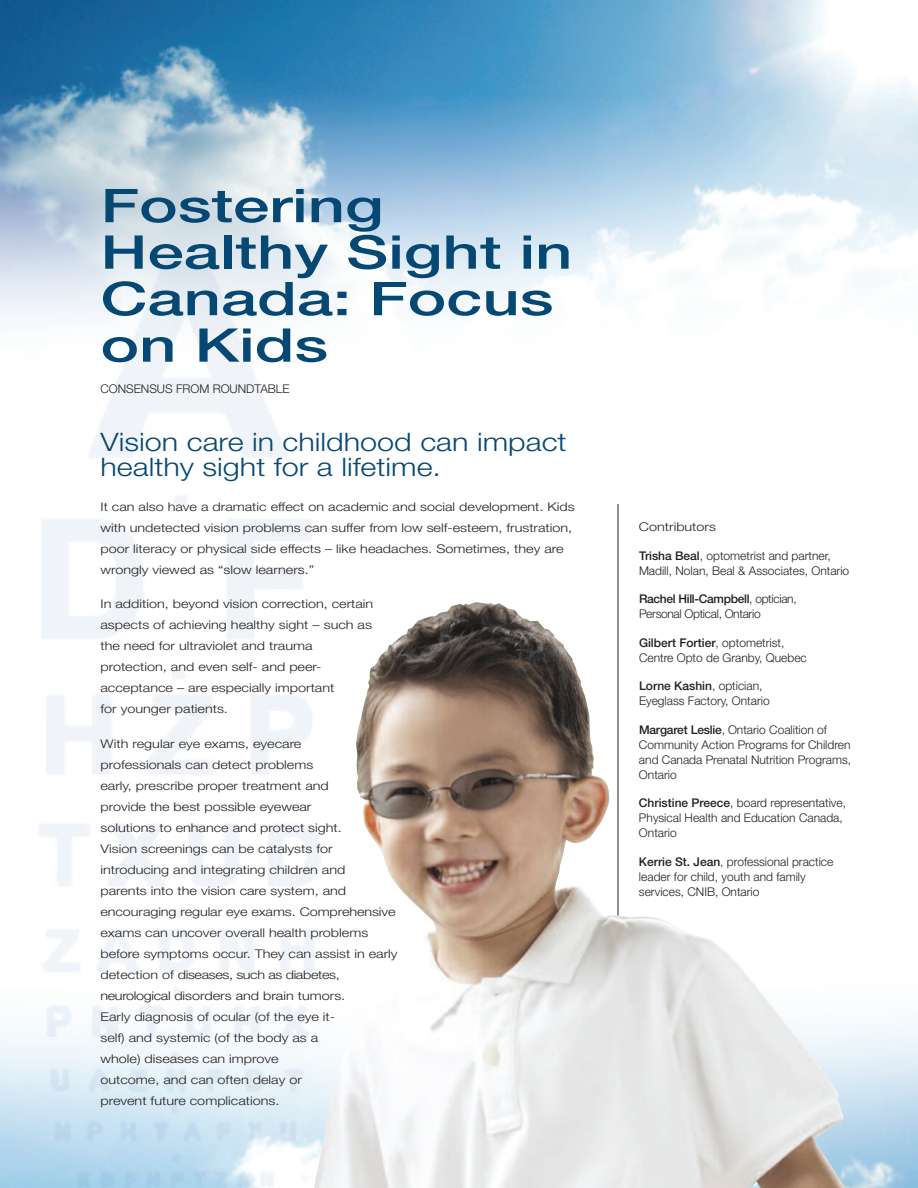
<style>
.page{position:relative;width:918px;height:1188px;background:#fff}
.page>*{position:absolute;margin:0;border:0;box-sizing:border-box;transform-origin:0 0}
.t1{font:500 46.5px/46.5px "Helvetica Neue";color:#064874;scale:1.4 1}
.t2{font:300 25.5px/25.5px "Helvetica Neue";color:#064874;scale:1.2 1}
.t3{font:300 12px/21px "Helvetica Neue";color:#231f20;scale:1.2 1}
.t4{font:300 12px/15px "Helvetica Neue";color:#231f20}
.t5{font:300 12px/15px "Helvetica Neue";letter-spacing:-.025em;color:#231f20}
.s1{font-weight:500}
</style>
<div class="page">
<img style="left:0;top:0;width:918px;height:1188px">
<hr style="left:618px;top:504px;width:1px;height:576px;background:#231f20">
<img style="left:313px;top:602px;width:532px;height:586px">
<h1 class="t1" style="left:100px;top:187px;width:339px">Fostering<br>Healthy Sight in<br>Canada: Focus on Kids</h1>
<p class="t4" style="left:100px;top:381px;width:191px">CONSENSUS FROM ROUNDTABLE</p>
<h2 class="t2" style="left:100px;top:428px;width:390px">Vision care in childhood can impact healthy sight for a lifetime.</h2>
<p class="t3" style="left:100px;top:495px;width:397px">It can also have a dramatic effect on academic and social development. Kids with undetected vision problems can suffer from low self-esteem, frustration, poor literacy or physical side effects – like headaches. Sometimes, they are wrongly viewed as “slow learners.”</p>
<p class="t3" style="left:101px;top:593px;width:229px">In addition, beyond vision correction, certain aspects of achieving healthy sight – such as the need for ultraviolet and trauma protection, and even self- and peer&shy;acceptance – are especially important<br>for younger patients.</p>
<p class="t3" style="left:100px;top:732px;width:249px">With regular eye exams, eyecare<br>professionals can detect problems<br>early, prescribe proper treatment and<br>provide the best possible eyewear<br>solutions to enhance and protect sight.<br>Vision screenings can be catalysts for introducing and integrating children and<br>parents into the vision care system, and encouraging regular eye exams. Comprehensive exams can uncover overall health problems before symptoms occur. They can assist in early detection of diseases, such as diabetes, neurological disorders and brain tumors.<br>Early diagnosis of ocular (of the eye it-<br>self) and systemic (of the body as a<br>whole) diseases can improve<br>outcome, and can often delay or<br>prevent future complications.</p>
<p class="t3" style="left:639px;top:516px;width:66px">Contributors</p>
<p class="t4" style="left:639px;top:548px;width:212px"><span class="s1">Trisha Beal</span>, optometrist and partner,<br>Madill, Nolan, Beal &amp; Associates, Ontario</p>
<p class="t5" style="left:639px;top:591px;width:159px"><span class="s1">Rachel Hill-Campbell</span>, optician,<br>Personal Optical, Ontario</p>
<p class="t4" style="left:639px;top:635px;width:169px"><span class="s1">Gilbert Fortier</span>, optometrist,<br>Centre Opto de Granby, Quebec</p>
<p class="t4" style="left:639px;top:678px;width:132px"><span class="s1">Lorne Kashin</span>, optician,<br>Eyeglass Factory, Ontario</p>
<p class="t4" style="left:639px;top:722px;width:214px"><span class="s1">Margaret Leslie</span>, Ontario Coalition of<br>Community Action Programs for Children and Canada Prenatal Nutrition Programs,<br>Ontario</p>
<p class="t4" style="left:639px;top:795px;width:209px"><span class="s1">Christine Preece</span>, board representative,<br>Physical Health and Education Canada,<br>Ontario</p>
<p class="t4" style="left:639px;top:854px;width:196px"><span class="s1">Kerrie St. Jean</span>, professional practice leader for child, youth and family services, CNIB, Ontario</p>
</div>
